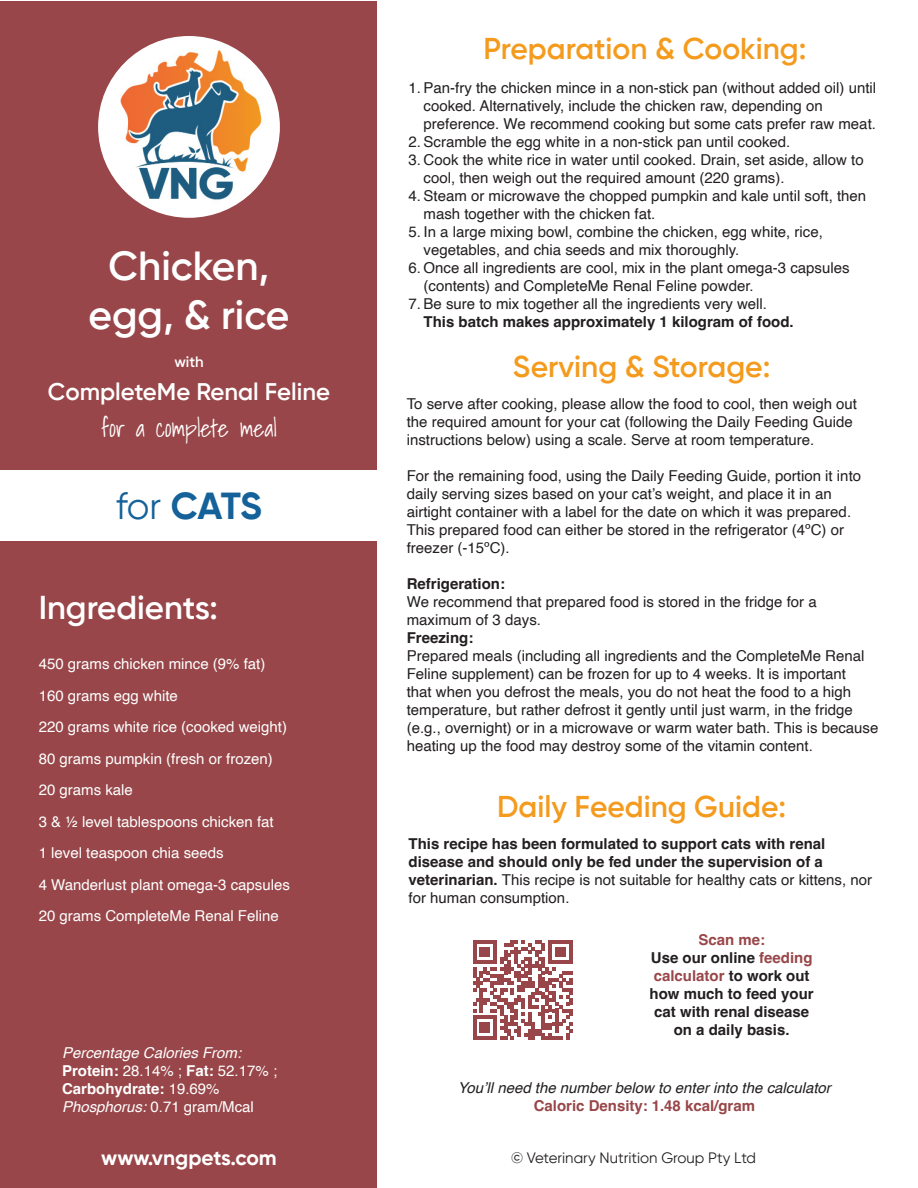
<style>
.page{position:relative;width:918px;height:1188px;background:#fff}
.page>*{position:absolute;margin:0;border:0;box-sizing:border-box;transform-origin:0 0}
.t1{font:600 40.5px/48.6px "Gilroy";color:#fff;text-align:center}
.t2{font:700 37.5px "Gilroy";color:#156199}
.t3{font:600 33px "Gilroy";color:#fff}
.t4{font:600 30px "Gilroy";color:#f49b1e}
.t5{font:600 24px "Gilroy";color:#fff}
.t6{font:300 24px "Shadows Into";color:#fff}
.t7{font:700 21px "Gilroy";color:#fff}
.t8{font:15px/18px "Helvetica";color:#231f20}
.t9{font:700 15px/18px "Helvetica";color:#231f20}
.t10{font:15px "Helvetica";color:#fff}
.t11{font:italic 15px "Helvetica";color:#231f20}
.t12{font:700 15px/18px "Helvetica";color:#fff}
.t13{font:15px "Gilroy";color:#231f20}
.t14{font:700 15px "Helvetica";color:#984649}
.t15{font:italic 15px "Helvetica";color:#fff}
.t16{font:600 15px "Gilroy";color:#fff}
.s1{font-weight:400}
.s2{font-style:italic}
.s3{font-weight:700}
.s4{color:#984649}
</style>
<div class="page">
<div style="left:1px;top:1px;width:376px;height:1186px;background:#984649"></div>
<img style="left:98px;top:36px;width:182px;height:182px;border-radius:91px">
<div style="left:0;top:471px;width:378px;height:70px;background:#fff"></div>
<svg style="left:473px;top:940px;width:100px;height:100px"></svg>
<p class="t1" style="left:89px;top:241px;width:202px">Chicken, egg, &amp; rice</p>
<p class="t16" style="left:174px;top:353px;width:31px">with</p>
<p class="t5" style="left:48px;top:377px;width:284px">CompleteMe Renal Feline</p>
<p class="t6" style="left:101px;top:408px;width:177px">for a complete meal</p>
<p class="t2" style="left:116px;top:483px;width:148px"><span class="s1">for</span> CATS</p>
<p class="t3" style="left:39px;top:587px;width:181px">Ingredients:</p>
<p class="t10" style="left:39px;top:652px;width:228px">450 grams chicken mince (9% fat)</p>
<p class="t10" style="left:39px;top:684px;width:141px">160 grams egg white</p>
<p class="t10" style="left:39px;top:715px;width:250px">220 grams white rice (cooked weight)</p>
<p class="t10" style="left:39px;top:747px;width:236px">80 grams pumpkin (fresh or frozen)</p>
<p class="t10" style="left:39px;top:778px;width:96px">20 grams kale</p>
<p class="t10" style="left:39px;top:810px;width:237px">3 &amp; ½ level tablespoons chicken fat</p>
<p class="t10" style="left:39px;top:841px;width:187px">1 level teaspoon chia seeds</p>
<p class="t10" style="left:39px;top:873px;width:253px">4 Wanderlust plant omega-3 capsules</p>
<p class="t10" style="left:39px;top:904px;width:242px">20 grams CompleteMe Renal Feline</p>
<p class="t15" style="left:62px;top:1041px;width:181px">Percentage Calories From:</p>
<p class="t12" style="left:62px;top:1063px;width:217px">Protein: <span class="s1">28.14% ;</span> Fat: <span class="s1">52.17% ;<br></span>Carbohydrate: <span class="s1">19.69%</span></p>
<p class="t10" style="left:62px;top:1095px;width:193px"><span class="s2">Phosphorus:</span> 0.71 gram/Mcal</p>
<p class="t4" style="left:484px;top:30px;width:324px">Preparation &amp; Cooking:</p>
<p class="t8" style="left:424px;top:79px;width:454px;text-indent:-15px">1. Pan-fry the chicken mince in a non-stick pan (without added oil) until cooked. Alternatively, include the chicken raw, depending on preference. We recommend cooking but some cats prefer raw meat.</p>
<p class="t8" style="left:409px;top:133px;width:383px">2. Scramble the egg white in a non-stick pan until cooked.</p>
<p class="t8" style="left:424px;top:151px;width:442px;text-indent:-15px">3. Cook the white rice in water until cooked. Drain, set aside, allow to cool, then weigh out the required amount (220 grams).</p>
<p class="t8" style="left:424px;top:187px;width:444px;text-indent:-15px">4. Steam or microwave the chopped pumpkin and kale until soft, then mash together with the chicken fat.</p>
<p class="t8" style="left:424px;top:223px;width:401px;text-indent:-15px">5. In a large mixing bowl, combine the chicken, egg white, rice, vegetables, and chia seeds and mix thoroughly.</p>
<p class="t8" style="left:424px;top:259px;width:428px;text-indent:-15px">6. Once all ingredients are cool, mix in the plant omega-3 capsules (contents) and CompleteMe Renal Feline powder.</p>
<p class="t8" style="left:424px;top:295px;width:372px;text-indent:-15px">7. Be sure to mix together all the ingredients very well.<br><span class="s3">This batch makes approximately 1 kilogram of food.</span></p>
<p class="t4" style="left:513px;top:348px;width:259px">Serving &amp; Storage:</p>
<p class="t8" style="left:407px;top:395px;width:452px">To serve after cooking, please allow the food to cool, then weigh out the required amount for your cat (following the Daily Feeding Guide instructions below) using a scale. Serve at room temperature.</p>
<p class="t8" style="left:407px;top:467px;width:456px">For the remaining food, using the Daily Feeding Guide, portion it into daily serving sizes based on your cat’s weight, and place it in an airtight container with a label for the date on which it was prepared.<br>This prepared food can either be stored in the refrigerator (4ºC) or freezer (-15ºC).</p>
<p class="t9" style="left:407px;top:576px;width:100px">Refrigeration:</p>
<p class="t8" style="left:407px;top:593px;width:411px">We recommend that prepared food is stored in the fridge for a maximum of 3 days.</p>
<p class="t9" style="left:407px;top:630px;width:68px">Freezing:</p>
<p class="t8" style="left:407px;top:647px;width:473px">Prepared meals (including all ingredients and the CompleteMe Renal Feline supplement) can be frozen for up to 4 weeks. It is important<br>that when you defrost the meals, you do not heat the food to a high temperature, but rather defrost it gently until just warm, in the fridge (e.g., overnight) or in a microwave or warm water bath. This is because heating up the food may destroy some of the vitamin content.</p>
<p class="t4" style="left:497px;top:788px;width:291px">Daily Feeding Guide:</p>
<p class="t9" style="left:409px;top:837px;width:465px">This recipe has been formulated to support cats with renal disease and should only be fed under the supervision of a veterinarian. <span class="s1">This recipe is not suitable for healthy cats or kittens, nor for human consumption.</span></p>
<p class="t9" style="left:650px;top:933px;width:166px;text-align:center"><span class="s4">Scan me:<br></span>Use our online <span class="s4">feeding calculator</span> to work out how much to feed your cat with renal disease on a daily basis.</p>
<p class="t11" style="left:458px;top:1076px;width:374px">You’ll need the number below to enter into the calculator</p>
<p class="t14" style="left:534px;top:1096px;width:223px">Caloric Density: 1.48 kcal/gram</p>
<p class="t7" style="left:101px;top:1145px;width:177px">www.vngpets.com</p>
<p class="t13" style="left:511px;top:1149px;width:247px">© Veterinary Nutrition Group Pty Ltd</p>
</div>
